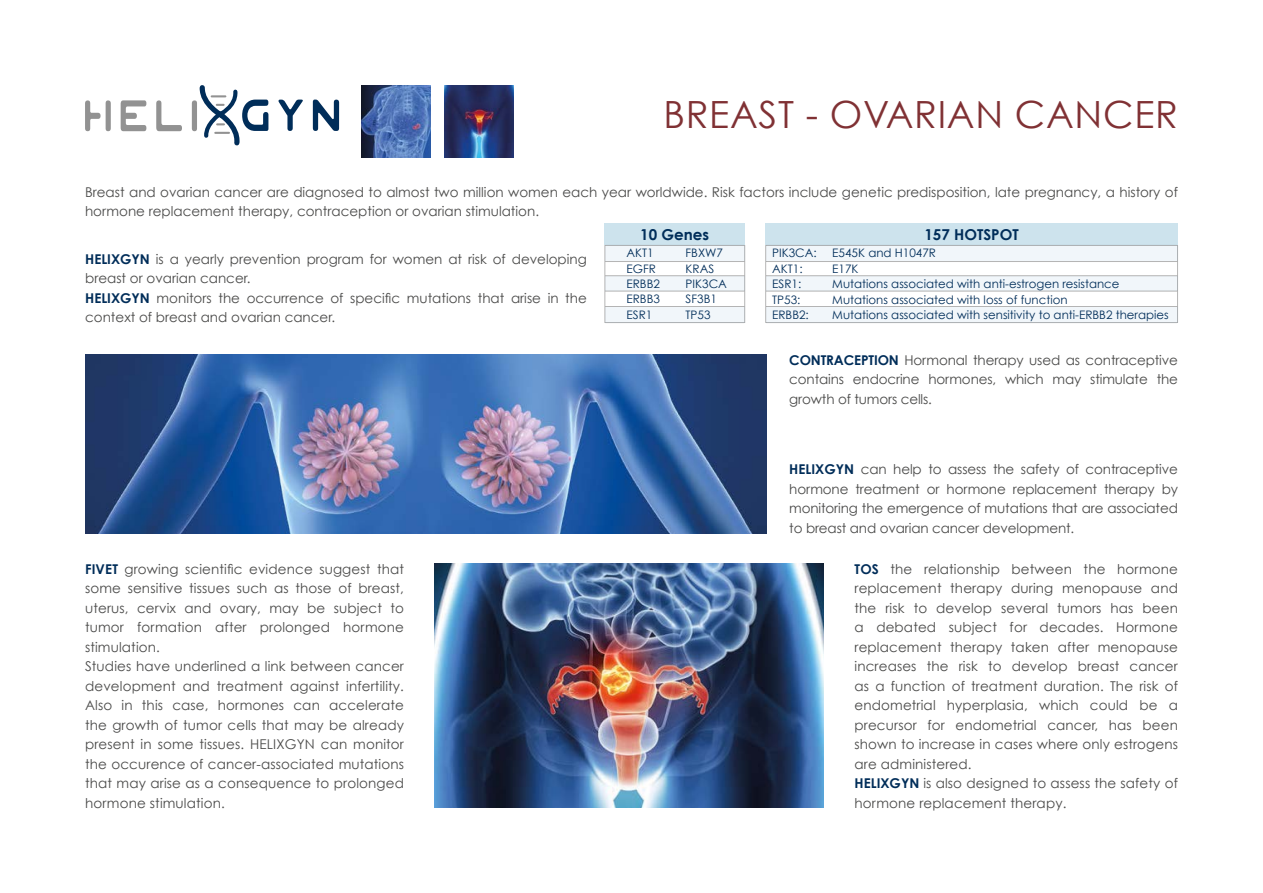
<style>
.page{position:relative;width:1263px;height:893px;background:#fff}
.page>*{position:absolute;margin:0;border:0;box-sizing:border-box;transform-origin:0 0}
.t1{font:37.5px "Century Gothic";letter-spacing:.02em;color:#803134}
.t2{font:700 15px "Century Gothic";color:#002d59}
.t3{font:13.5px/19.5px "Century Gothic";letter-spacing:.01em;color:#4a4a49}
.t4{font:11.7px/15.3px "Century Gothic";color:#002d59}
.s1{font-weight:700;color:#002d59}
</style>
<div class="page">
<img style="left:444px;top:85px;width:69px;height:73px">
<svg style="left:85px;top:85px;width:254px;height:61px"></svg>
<img style="left:361px;top:85px;width:69px;height:73px">
<div style="left:604px;top:224px;width:141px;height:21px;background:#cde3ed"></div>
<div style="left:605px;top:246px;width:139px;height:15px;background:#f1f6fa"></div>
<div style="left:605px;top:276px;width:139px;height:15px;background:#f1f6fa"></div>
<div style="left:605px;top:307px;width:139px;height:15px;background:#f1f6fa"></div>
<hr style="left:744px;top:245px;width:1px;height:78px;background:#000">
<hr style="left:604px;top:245px;width:1px;height:78px;background:#000">
<hr style="left:605px;top:322px;width:139px;height:1px;background:#000">
<hr style="left:605px;top:306px;width:139px;height:1px;background:#000">
<hr style="left:605px;top:291px;width:139px;height:1px;background:#000">
<hr style="left:605px;top:275px;width:139px;height:1px;background:#000">
<hr style="left:605px;top:261px;width:139px;height:1px;background:#000">
<hr style="left:605px;top:245px;width:139px;height:1px;background:#000">
<div style="left:765px;top:224px;width:413px;height:21px;background:#cde3ed"></div>
<div style="left:766px;top:246px;width:411px;height:15px;background:#f1f6fa"></div>
<div style="left:766px;top:276px;width:411px;height:15px;background:#f1f6fa"></div>
<div style="left:766px;top:307px;width:411px;height:15px;background:#f1f6fa"></div>
<hr style="left:1177px;top:245px;width:1px;height:78px;background:#000">
<hr style="left:765px;top:245px;width:1px;height:78px;background:#000">
<hr style="left:766px;top:322px;width:411px;height:1px;background:#000">
<hr style="left:766px;top:306px;width:411px;height:1px;background:#000">
<hr style="left:766px;top:291px;width:411px;height:1px;background:#000">
<hr style="left:766px;top:275px;width:411px;height:1px;background:#000">
<hr style="left:766px;top:261px;width:411px;height:1px;background:#000">
<hr style="left:766px;top:245px;width:411px;height:1px;background:#000">
<img style="left:85px;top:354px;width:681px;height:180px">
<img style="left:435px;top:564px;width:389px;height:244px">
<h1 class="t1" style="left:663px;top:92px;width:516px">BREAST - OVARIAN CANCER</h1>
<p class="t3" style="left:85px;top:182px;width:1094px">Breast and ovarian cancer are diagnosed to almost two million women each year worldwide. Risk factors include genetic predisposition, late pregnancy, a history of hormone replacement therapy, contraception or ovarian stimulation.</p>
<p class="t3" style="left:85px;top:249px;width:503px"><span class="s1">HELIXGYN</span> is a yearly prevention program for women at risk of developing breast or ovarian cancer.<br><span class="s1">HELIXGYN</span> monitors the occurrence of specific mutations that arise in the context of breast and ovarian cancer.</p>
<p class="t2" style="left:640px;top:225px;width:70px">10 Genes</p>
<p class="t4" style="left:626px;top:245px;width:35px">AKT1<br>EGFR<br>ERBB2<br>ERBB3<br>ESR1</p>
<p class="t4" style="left:686px;top:245px;width:43px">FBXW7<br>KRAS<br>PIK3CA<br>SF3B1<br>TP53</p>
<p class="t2" style="left:924px;top:225px;width:96px">157 HOTSPOT</p>
<p class="t4" style="left:772px;top:245px;width:46px">PIK3CA:</p>
<p class="t4" style="left:832px;top:245px;width:105px">E545K and H1047R</p>
<p class="t4" style="left:772px;top:261px;width:32px">AKT1:</p>
<p class="t4" style="left:832px;top:261px;width:28px">E17K</p>
<p class="t4" style="left:772px;top:276px;width:31px">ESR1:</p>
<p class="t4" style="left:832px;top:276px;width:289px">Mutations associated with anti-estrogen resistance</p>
<p class="t4" style="left:772px;top:292px;width:30px">TP53:</p>
<p class="t4" style="left:832px;top:292px;width:237px">Mutations associated with loss of function</p>
<p class="t4" style="left:772px;top:307px;width:38px">ERBB2:</p>
<p class="t4" style="left:832px;top:307px;width:338px">Mutations associated with sensitivity to anti-ERBB2 therapies</p>
<p class="t3" style="left:789px;top:350px;width:390px;text-align:justify"><span class="s1">CONTRACEPTION</span> Hormonal therapy used as contraceptive contains endocrine hormones, which may stimulate the growth of tumors cells.</p>
<p class="t3" style="left:85px;top:559px;width:320px"><span class="s1">FIVET</span> growing scientific evidence suggest that some sensitive tissues such as those of breast, uterus, cervix and ovary, may be subject to tumor formation after prolonged hormone stimulation.<br>Studies have underlined a link between cancer development and treatment against infertility.<br>Also in this case, hormones can accelerate the growth of tumor cells that may be already present in some tissues. HELIXGYN can monitor the occurence of cancer-associated mutations that may arise as a consequence to prolonged hormone stimulation.</p>
<p class="t3" style="left:789px;top:459px;width:390px;text-align:justify"><span class="s1">HELIXGYN</span> can help to assess the safety of contraceptive hormone treatment or hormone replacement therapy by monitoring the emergence of mutations that are associated to breast and ovarian cancer development.</p>
<p class="t3" style="left:854px;top:559px;width:325px"><span class="s1">TOS</span> the relationship between the hormone replacement therapy during menopause and the risk to develop several tumors has been a debated subject for decades. Hormone replacement therapy taken after menopause increases the risk to develop breast cancer as a function of treatment duration. The risk of endometrial hyperplasia, which could be a precursor for endometrial cancer, has been shown to increase in cases where only estrogens are administered.<br><span class="s1">HELIXGYN</span> is also designed to assess the safety of hormone replacement therapy.</p>
</div>
